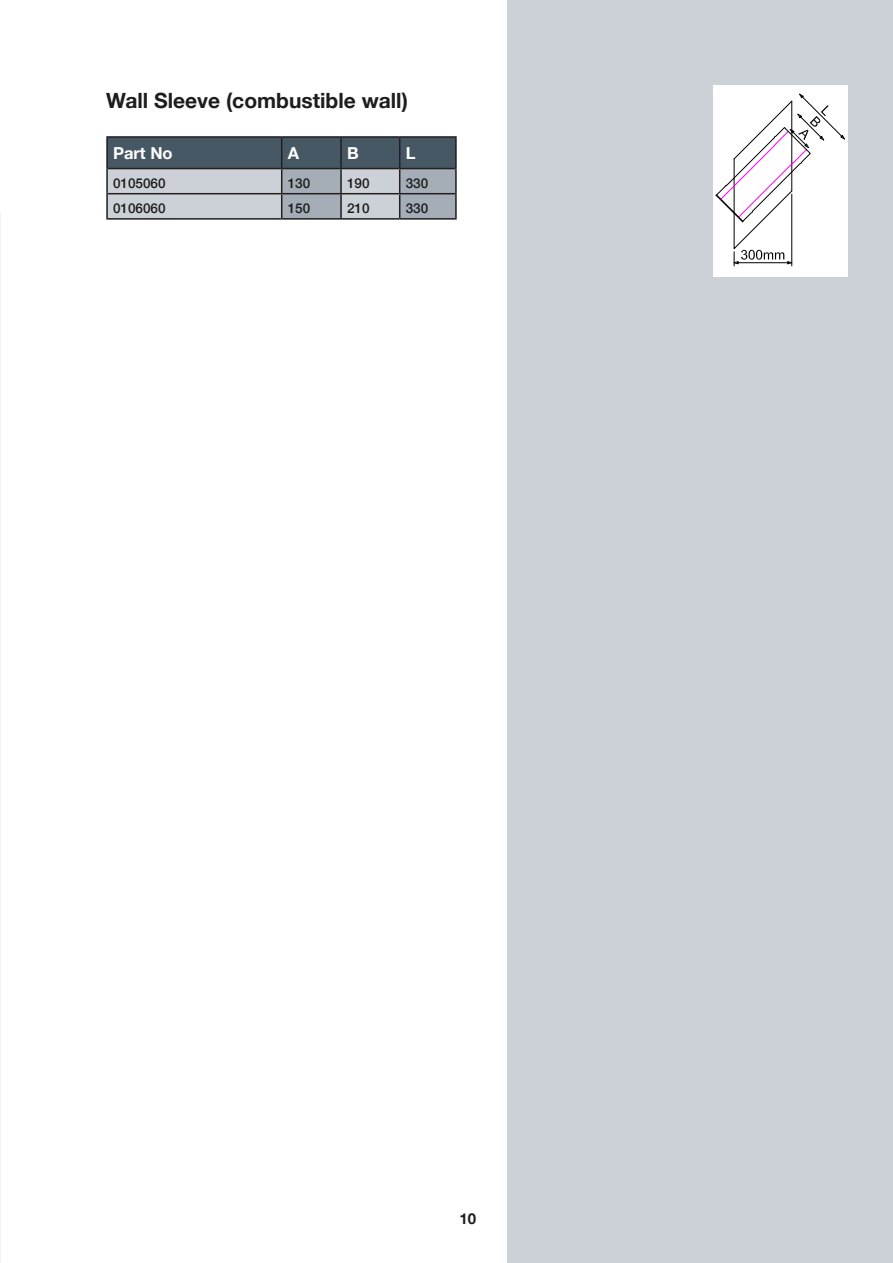
<style>
.page{position:relative;width:893px;height:1263px;background:#fff}
.page>*{position:absolute;margin:0;border:0;box-sizing:border-box;transform-origin:0 0}
.Heading_2{font:700 21px "Helvetica Neue";color:#1c1d1c}
.Table_Header{font:700 16.5px "Helvetica Neue";color:#fff}
.Heading_2-2{font:700 15px "Helvetica Neue";color:#1c1d1c}
.Table_Content{font:500 13.5px "Helvetica Neue";color:#1c1d1c}
</style>
<div class="page">
<div style="left:508px;top:0;width:385px;height:1263px;background:#ccd1d8"></div>
<div style="left:713px;top:86px;width:134px;height:191px;background:#fff"></div>
<hr style="left:106px;top:136px;width:176px;height:2px;background:#1c1d1c">
<hr style="left:106px;top:138px;width:2px;height:31px;background:#1c1d1c">
<hr style="left:282px;top:136px;width:59px;height:2px;background:#1c1d1c">
<hr style="left:341px;top:136px;width:59px;height:2px;background:#1c1d1c">
<hr style="left:400px;top:136px;width:57px;height:2px;background:#1c1d1c">
<hr style="left:455px;top:138px;width:2px;height:31px;background:#1c1d1c">
<hr style="left:106px;top:169px;width:2px;height:25px;background:#1c1d1c">
<hr style="left:455px;top:169px;width:2px;height:25px;background:#1c1d1c">
<hr style="left:106px;top:194px;width:2px;height:24px;background:#1c1d1c">
<hr style="left:455px;top:194px;width:2px;height:24px;background:#1c1d1c">
<hr style="left:106px;top:218px;width:176px;height:2px;background:#1c1d1c">
<hr style="left:282px;top:218px;width:59px;height:2px;background:#1c1d1c">
<hr style="left:341px;top:218px;width:59px;height:2px;background:#1c1d1c">
<hr style="left:400px;top:218px;width:57px;height:2px;background:#1c1d1c">
<svg style="left:107px;top:137px;width:349px;height:82px;background:#88919a"></svg>
<svg style="left:715px;top:93px;width:130px;height:174px"></svg>
<p class="Heading_2" style="left:106px;top:84px;width:303px">Wall Sleeve (combustible wall)</p>
<p class="Table_Header" style="left:113px;top:140px;width:61px">Part No</p>
<p class="Table_Header" style="left:288px;top:140px;width:13px">A</p>
<p class="Table_Header" style="left:347px;top:140px;width:13px">B</p>
<p class="Table_Header" style="left:406px;top:140px;width:11px">L</p>
<p class="Table_Content" style="left:113px;top:172px;width:54px">0105060</p>
<p class="Table_Content" style="left:288px;top:172px;width:24px">130</p>
<p class="Table_Content" style="left:347px;top:172px;width:24px">190</p>
<p class="Table_Content" style="left:406px;top:172px;width:24px">330</p>
<p class="Table_Content" style="left:113px;top:197px;width:54px">0106060</p>
<p class="Table_Content" style="left:288px;top:197px;width:24px">150</p>
<p class="Table_Content" style="left:347px;top:197px;width:24px">210</p>
<p class="Table_Content" style="left:406px;top:197px;width:24px">330</p>
<p class="Heading_2-2" style="left:459px;top:1207px;width:18px">10</p>
</div>
